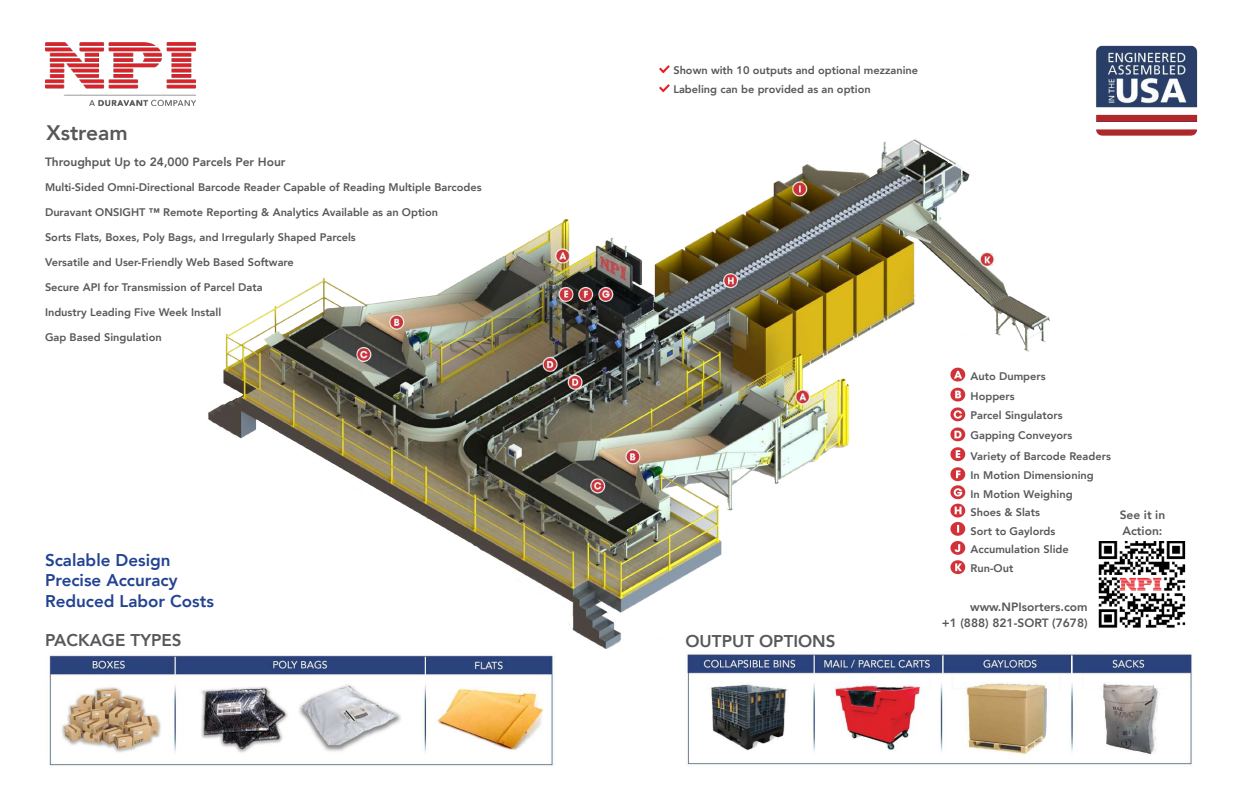
<style>
.page{position:relative;width:1242px;height:810px;background:#fff}
.page>*{position:absolute;margin:0;border:0;box-sizing:border-box;transform-origin:0 0}
.t1{font:800 21px "Avenir";color:#57585a}
.t2{font:800 17px/20.4px "Avenir";color:#224392}
.t3{font:800 17px "Avenir";color:#57585a}
.t4{font:800 12px/16px "Avenir";color:#57585a;text-align:right}
.t5{font:800 11px/18.6px "Avenir";color:#57585a}
</style>
<div class="page">
<img style="left:208px;top:139px;width:842px;height:509px">
<img style="left:45px;top:42px;width:150px;height:64px">
<img style="left:943px;top:360px;width:25px;height:223px">
<img style="left:685px;top:652px;width:508px;height:115px">
<img style="left:1098px;top:541px;width:87px;height:87px">
<img style="left:49px;top:655px;width:507px;height:111px">
<img style="left:435px;top:687px;width:112px;height:65px">
<img style="left:1096px;top:45px;width:102px;height:91px">
<img style="left:659px;top:65px;width:11px;height:9px">
<img style="left:659px;top:84px;width:11px;height:9px">
<h1 class="t1" style="left:46px;top:117px;width:83px">Xstream</h1>
<p class="t4" style="left:45px;top:154px;width:242px">Throughput Up to 24,000 Parcels Per Hour</p>
<p class="t5" style="left:45px;top:178px;width:438px">Multi-Sided Omni-Directional Barcode Reader Capable of Reading Multiple Barcodes</p>
<p class="t5" style="left:45px;top:203px;width:395px">Duravant ONSIGHT ™ Remote Reporting &amp; Analytics Available as an Option</p>
<p class="t5" style="left:45px;top:228px;width:312px">Sorts Flats, Boxes, Poly Bags, and Irregularly Shaped Parcels</p>
<p class="t5" style="left:45px;top:253px;width:250px">Versatile and User-Friendly Web Based Software</p>
<p class="t5" style="left:45px;top:278px;width:219px">Secure API for Transmission of Parcel Data</p>
<p class="t5" style="left:45px;top:303px;width:178px">Industry Leading Five Week Install</p>
<p class="t5" style="left:45px;top:328px;width:118px">Gap Based Singulation</p>
<h2 class="t2" style="left:45px;top:550px;width:171px">Scalable Design<br>Precise Accuracy<br>Reduced Labor Costs</h2>
<p class="t5" style="left:673px;top:61px;width:246px;line-height:19px">Shown with 10 outputs and optional mezzanine<br>Labeling can be provided as an option</p>
<h2 class="t3" style="left:45px;top:627px;width:138px">PACKAGE TYPES</h2>
<h2 class="t3" style="left:685px;top:628px;width:152px">OUTPUT OPTIONS</h2>
<p class="t5" style="left:971px;top:366px;width:103px;line-height:19.7px">Auto Dumpers<br>Hoppers<br>Parcel Singulators<br>Gapping Conveyors</p>
<p class="t5" style="left:971px;top:447px;width:142px">Variety of Barcode Readers<br>In Motion Dimensioning<br>In Motion Weighing<br>Shoes &amp; Slats<br>Sort to Gaylords<br>Accumulation Slide<br>Run-Out</p>
<p class="t4" style="left:1120px;top:507px;width:47px;text-align:left">See it in<br>Action:</p>
<p class="t4" style="left:942px;top:599px;width:147px">www.NPIsorters.com<br>+1 (888) 821-SORT (7678)</p>
</div>
